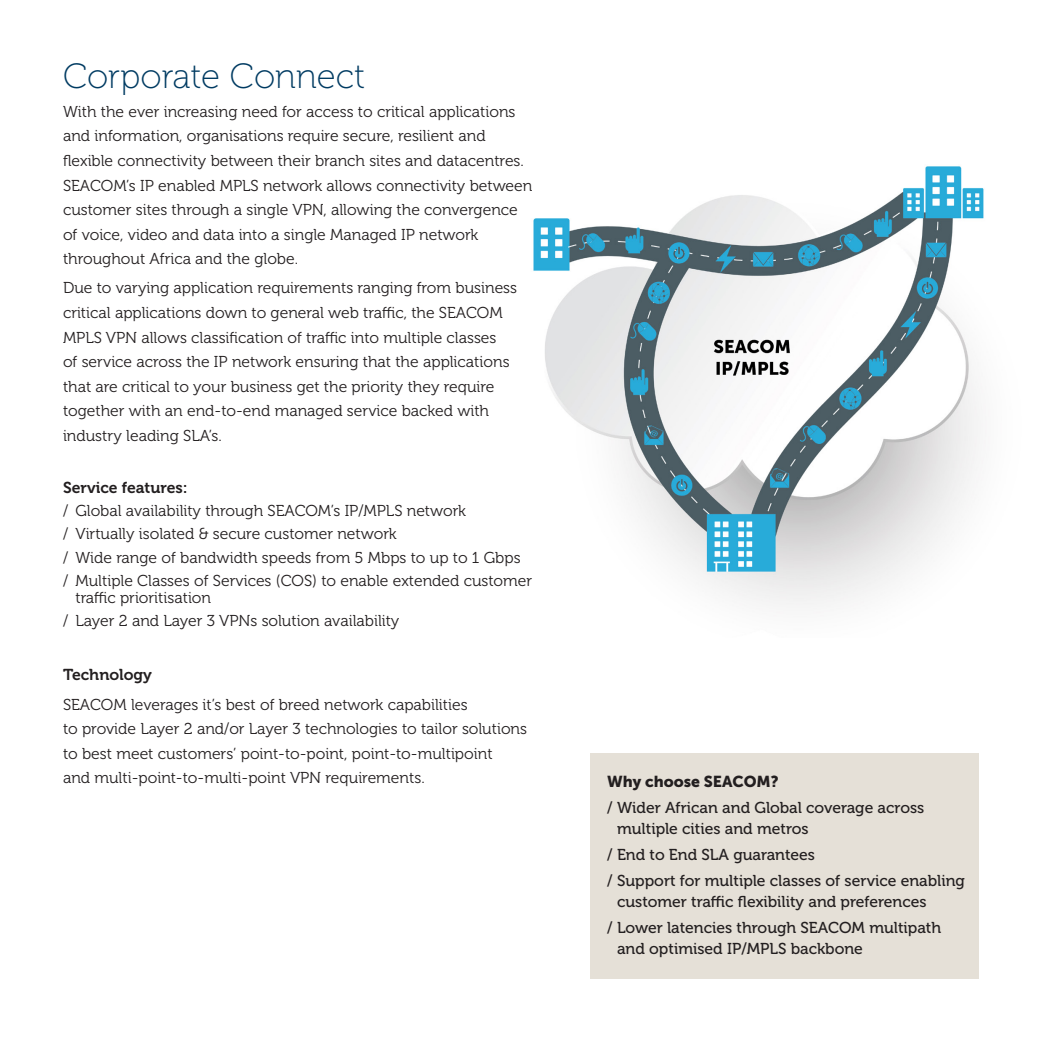
<style>
.page{position:relative;width:1042px;height:1042px;background:#fff}
.page>*{position:absolute;margin:0;border:0;box-sizing:border-box;transform-origin:0 0}
.t1{font:35px "Museo 100";color:#003b62}
.t2{font:15.75px/24.5px "Museo 300";color:#231f20}
.t3{font:15.75px/21px "Museo 500";color:#231f20}
.t4{font:15.75px "Museo 700";color:#231f20}
.t5{font:15.75px "Museo Sans 900";color:#231f20}
</style>
<div class="page">
<img style="left:533px;top:166px;width:451px;height:440px">
<div style="left:591px;top:754px;width:388px;height:225px;background:#e5e0d7"></div>
<p class="t1" style="left:63px;top:57px;width:304px">Corporate Connect</p>
<p class="t2" style="left:63px;top:100px;width:471px">With the ever increasing need for access to critical applications and information, organisations require secure, resilient and flexible connectivity between their branch sites and datacentres.<br>SEACOM’s IP enabled MPLS network allows connectivity between customer sites through a single VPN, allowing the convergence of voice, video and data into a single Managed IP network throughout Africa and the globe.</p>
<p class="t2" style="left:63px;top:276px;width:456px">Due to varying application requirements ranging from business critical applications down to general web traffic, the SEACOM MPLS VPN allows classification of traffic into multiple classes<br>of service across the IP network ensuring that the applications that are critical to your business get the priority they require together with an end-to-end managed service backed with industry leading SLA’s.</p>
<p class="t4" style="left:63px;top:479px;width:126px">Service features:</p>
<p class="t2" style="left:63px;top:499px;width:404px">/ Global availability through SEACOM’s IP/MPLS network</p>
<p class="t2" style="left:63px;top:522px;width:335px">/ Virtually isolated &amp; secure customer network</p>
<p class="t2" style="left:63px;top:545px;width:459px">/ Wide range of bandwidth speeds from 5 Mbps to up to 1 Gbps</p>
<p class="t2" style="left:75px;top:572px;width:458px;line-height:17.5px;text-indent:-12px">/ Multiple Classes of Services (COS) to enable extended customer traffic prioritisation</p>
<p class="t2" style="left:63px;top:609px;width:338px">/ Layer 2 and Layer 3 VPNs solution availability</p>
<p class="t4" style="left:63px;top:665px;width:90px">Technology</p>
<p class="t2" style="left:63px;top:692px;width:466px">SEACOM leverages it’s best of breed network capabilities<br>to provide Layer 2 and/or Layer 3 technologies to tailor solutions to best meet customers’ point-to-point, point-to-multipoint<br>and multi-point-to-multi-point VPN requirements.</p>
<p class="t5" style="left:607px;top:772px;width:173px">Why choose SEACOM?</p>
<p class="t3" style="left:617px;top:797px;width:309px;text-indent:-10px">/ Wider African and Global coverage across multiple cities and metros</p>
<p class="t3" style="left:607px;top:844px;width:209px">/ End to End SLA guarantees</p>
<p class="t3" style="left:617px;top:870px;width:349px;text-indent:-10px">/ Support for multiple classes of service enabling customer traffic flexibility and preferences</p>
<p class="t3" style="left:617px;top:917px;width:326px;text-indent:-10px">/ Lower latencies through SEACOM multipath and optimised IP/MPLS backbone</p>
</div>
